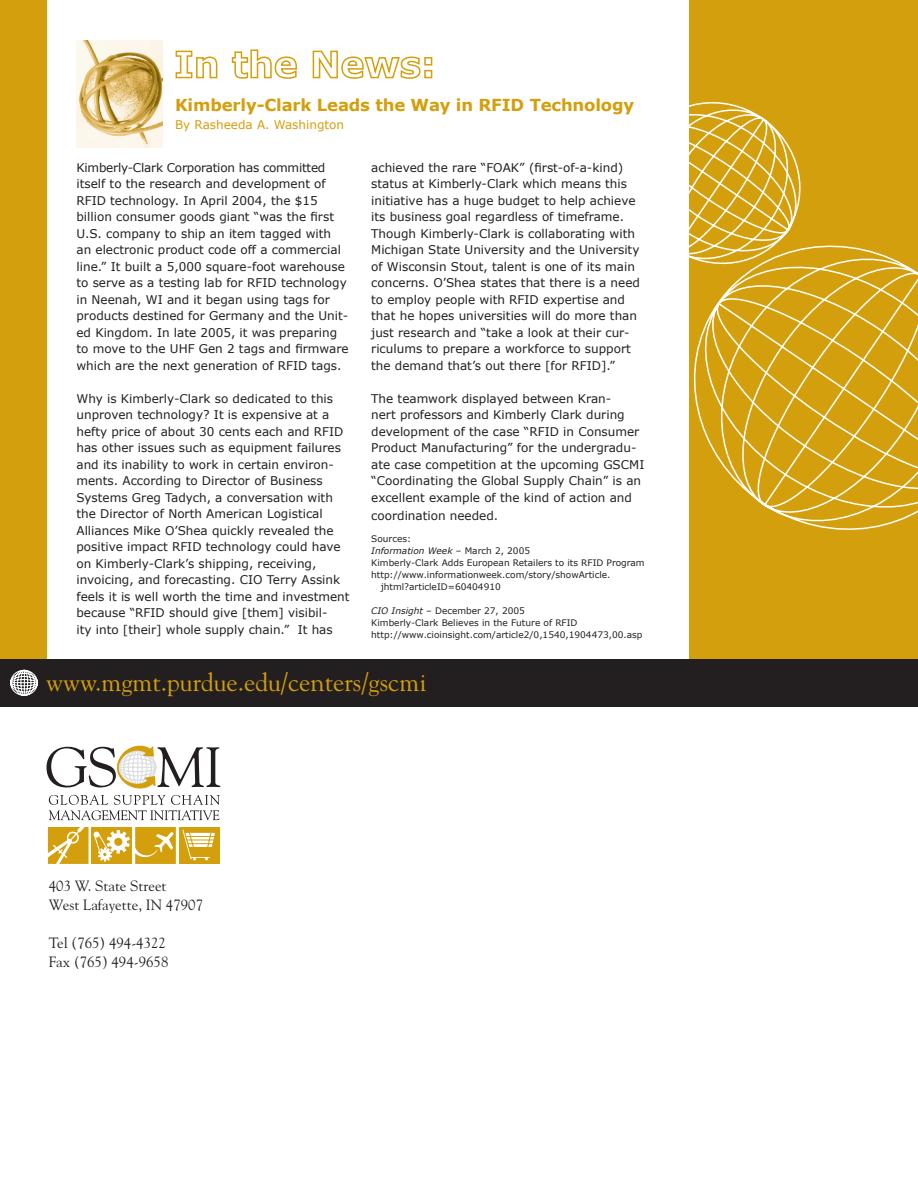
<style>
.page{position:relative;width:918px;height:1188px;background:#fff}
.page>*{position:absolute;margin:0;border:0;box-sizing:border-box;transform-origin:0 0}
.t1{font:25.5px "Goudy";color:#d49f0c}
.t2{font:700 16.5px "Verdana";letter-spacing:-.01em;color:#d49f0c}
.t3{font:14.85px/18.9px "Goudy";color:#231f20}
.t4{font:12px/16.5px "Verdana";color:#231f20}
.t5{font:12px "Verdana";color:#d49f0c}
.t6{font:9px/12px "Verdana";color:#231f20}
.t7{font:italic 9px "Verdana";color:#231f20}
.s1{font-style:normal}
.s2{font-style:italic}
</style>
<div class="page">
<div style="left:0;top:0;width:47px;height:671px;background:#d49f0c"></div>
<div style="left:689px;top:0;width:229px;height:707px;background:#d49f0c"></div>
<svg style="left:175px;top:50px;width:43px;height:29px"></svg>
<svg style="left:231px;top:49px;width:66px;height:30px"></svg>
<svg style="left:312px;top:50px;width:121px;height:29px"></svg>
<div style="left:0;top:660px;width:918px;height:47px;background:#231f20"></div>
<svg style="left:10px;top:670px;width:28px;height:26px"></svg>
<div style="left:179px;top:827px;width:40px;height:37px;background:#d49f0c"></div>
<svg style="left:182px;top:829px;width:33px;height:32px"></svg>
<svg style="left:48px;top:827px;width:128px;height:37px"></svg>
<svg style="left:46px;top:745px;width:174px;height:75px"></svg>
<svg style="left:689px;top:102px;width:229px;height:428px"></svg>
<img style="left:76px;top:41px;width:87px;height:106px">
<h2 class="t2" style="left:175px;top:94px;width:461px">Kimberly-Clark Leads the Way in RFID Technology</h2>
<p class="t5" style="left:175px;top:117px;width:171px">By Rasheeda A. Washington</p>
<p class="t4" style="left:76px;top:159px;width:274px">Kimberly-Clark Corporation has committed itself to the research and development of RFID technology. In April 2004, the $15 billion consumer goods giant “was the first U.S. company to ship an item tagged with an electronic product code off a commercial line.” It built a 5,000 square-foot warehouse to serve as a testing lab for RFID technology in Neenah, WI and it began using tags for products destined for Germany and the Unit&shy;ed Kingdom. In late 2005, it was preparing to move to the UHF Gen 2 tags and firmware which are the next generation of RFID tags.</p>
<p class="t4" style="left:76px;top:390px;width:275px">Why is Kimberly-Clark so dedicated to this unproven technology? It is expensive at a hefty price of about 30 cents each and RFID has other issues such as equipment failures and its inability to work in certain environ&shy;ments. According to Director of Business Systems Greg Tadych, a conversation with the Director of North American Logistical Alliances Mike O’Shea quickly revealed the positive impact RFID technology could have on Kimberly-Clark’s shipping, receiving, invoicing, and forecasting. CIO Terry Assink feels it is well worth the time and investment because “RFID should give [them] visibil-<br>ity into [their] whole supply chain.” It has</p>
<p class="t4" style="left:371px;top:159px;width:270px">achieved the rare “FOAK” (first-of-a-kind) status at Kimberly-Clark which means this initiative has a huge budget to help achieve its business goal regardless of timeframe.<br>Though Kimberly-Clark is collaborating with Michigan State University and the University of Wisconsin Stout, talent is one of its main concerns. O’Shea states that there is a need to employ people with RFID expertise and that he hopes universities will do more than just research and “take a look at their cur&shy;riculums to prepare a workforce to support the demand that’s out there [for RFID].”</p>
<p class="t4" style="left:371px;top:390px;width:275px">The teamwork displayed between Kran-<br>nert professors and Kimberly Clark during development of the case “RFID in Consumer Product Manufacturing” for the undergradu&shy;ate case competition at the upcoming GSCMI “Coordinating the Global Supply Chain” is an excellent example of the kind of action and</p>
<p class="t4" style="left:371px;top:507px;width:129px">coordination needed.</p>
<p class="t6" style="left:371px;top:533px;width:41px">Sources:</p>
<p class="t7" style="left:371px;top:545px;width:160px">Information Week <span class="s1">– March 2, 2005</span></p>
<p class="t6" style="left:371px;top:557px;width:275px">Kimberly-Clark Adds European Retailers to its RFID Program</p>
<p class="t6" style="left:371px;top:569px;width:241px">http://www.informationweek.com/story/showArticle.</p>
<p class="t6" style="left:381px;top:581px;width:122px">jhtml?articleID=60404910</p>
<p class="t6" style="left:371px;top:605px;width:273px"><span class="s2">CIO Insight</span> – December 27, 2005<br>Kimberly-Clark Believes in the Future of RFID http://www.cioinsight.com/article2/0,1540,1904473,00.asp</p>
<h1 class="t1" style="left:46px;top:666px;width:382px">www.mgmt.purdue.edu/centers/gscmi</h1>
<p class="t3" style="left:49px;top:876px;width:156px">403 W. State Street<br>West Lafayette, IN 47907</p>
<p class="t3" style="left:49px;top:933px;width:121px">Tel (765) 494-4322<br>Fax (765) 494-9658</p>
</div>
